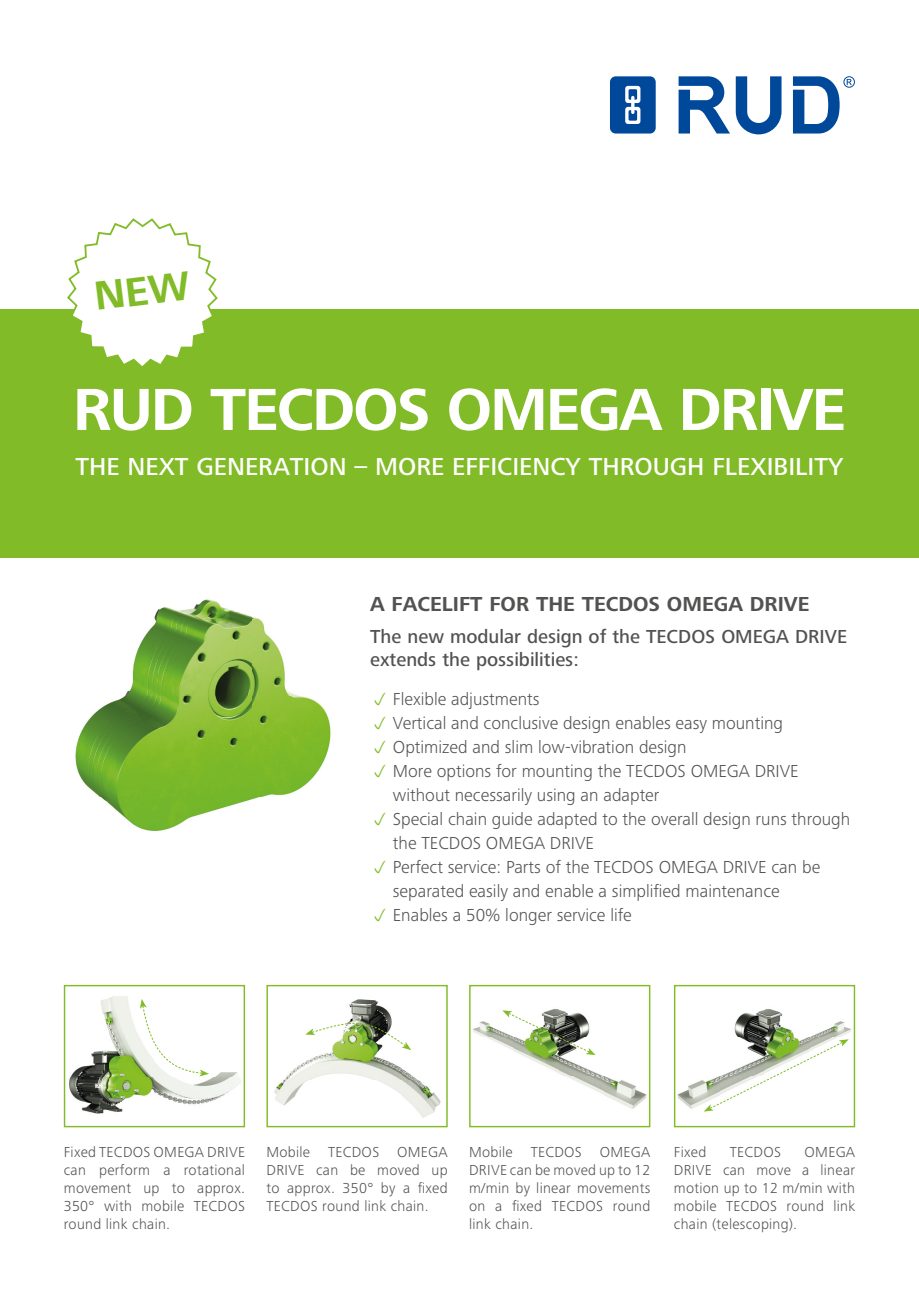
<style>
.page{position:relative;width:919px;height:1289px;background:#fff}
.page>*{position:absolute;margin:0;border:0;box-sizing:border-box;transform-origin:0 0}
.t1{font:700 61.5px "Frutiger Next LTW1 G";letter-spacing:-.03em;color:#fff}
.t2{font:500 25.5px "Frutiger Next LTW1 G";color:#fff}
.t3{font:700 21px "Frutiger Next LTW1 G";color:#525251}
.t4{font:500 19.5px/23.4px "Frutiger Next LTW1 G";color:#525251}
.t5{font:300 18px/24px "Frutiger Next LTW1 G";color:#525251}
.t6{font:300 15px/18px "Frutiger Next LTW1 G";letter-spacing:.02em;color:#525251;text-align:justify}
</style>
<div class="page">
<svg style="left:678px;top:76px;width:103px;height:58px"></svg>
<svg style="left:792px;top:76px;width:62px;height:57px"></svg>
<svg style="left:610px;top:76px;width:45px;height:57px"></svg>
<div style="left:0;top:309px;width:918px;height:248px;background:#81bb27"></div>
<img style="left:75px;top:599px;width:256px;height:232px">
<img style="left:69px;top:996px;width:172px;height:118px">
<div style="left:64px;top:984px;width:181px;height:143px;border:1px solid #81bb27"></div>
<img style="left:274px;top:999px;width:167px;height:119px">
<div style="left:266px;top:984px;width:181px;height:143px;border:1px solid #81bb27"></div>
<img style="left:473px;top:1009px;width:174px;height:100px">
<div style="left:469px;top:984px;width:181px;height:143px;border:1px solid #81bb27"></div>
<img style="left:677px;top:1009px;width:174px;height:103px">
<div style="left:674px;top:984px;width:181px;height:143px;border:1px solid #81bb27"></div>
<svg style="left:502px;top:1010px;width:93px;height:45px"></svg>
<svg style="left:703px;top:1039px;width:145px;height:72px"></svg>
<svg style="left:305px;top:1017px;width:106px;height:33px"></svg>
<svg style="left:140px;top:998px;width:69px;height:78px"></svg>
<svg style="left:67px;top:218px;width:151px;height:148px"></svg>
<h1 class="t1" style="left:73px;top:374px;width:774px">RUD TECDOS OMEGA DRIVE</h1>
<h2 class="t2" style="left:76px;top:452px;width:769px">THE NEXT GENERATION – MORE EFFICIENCY THROUGH FLEXIBILITY</h2>
<p class="t3" style="left:370px;top:591px;width:441px">A FACELIFT FOR THE TECDOS OMEGA DRIVE</p>
<p class="t4" style="left:370px;top:625px;width:478px">The new modular design of the TECDOS OMEGA DRIVE extends the possibilities:</p>
<p class="t5" style="left:393px;top:687px;width:459px">Flexible adjustments<br>Vertical and conclusive design enables easy mounting Optimized and slim low-vibration design<br>More options for mounting the TECDOS OMEGA DRIVE without necessarily using an adapter<br>Special chain guide adapted to the overall design runs through the TECDOS OMEGA DRIVE<br>Perfect service: Parts of the TECDOS OMEGA DRIVE can be separated easily and enable a simplified maintenance<br>Enables a 50% longer service life</p>
<p class="t6" style="left:64px;top:1142px;width:183px">Fixed TECDOS OMEGA DRIVE can perform a rotational movement up to approx.<br>350° with mobile TECDOS round link chain.</p>
<p class="t6" style="left:266px;top:1142px;width:183px">Mobile TECDOS OMEGA DRIVE can be moved up to approx. 350° by a fixed TECDOS round link chain.</p>
<p class="t6" style="left:469px;top:1142px;width:183px">Mobile TECDOS OMEGA DRIVE can be moved up to 12 m/min by linear movements on a fixed TECDOS round link chain.</p>
<p class="t6" style="left:673px;top:1142px;width:34px">Fixed</p>
<p class="t6" style="left:729px;top:1142px;width:53px">TECDOS</p>
<p class="t6" style="left:673px;top:1142px;width:183px;text-indent:131px">OMEGA DRIVE can move a linear motion up to 12 m/min with mobile TECDOS round link chain (telescoping).</p>
</div>
